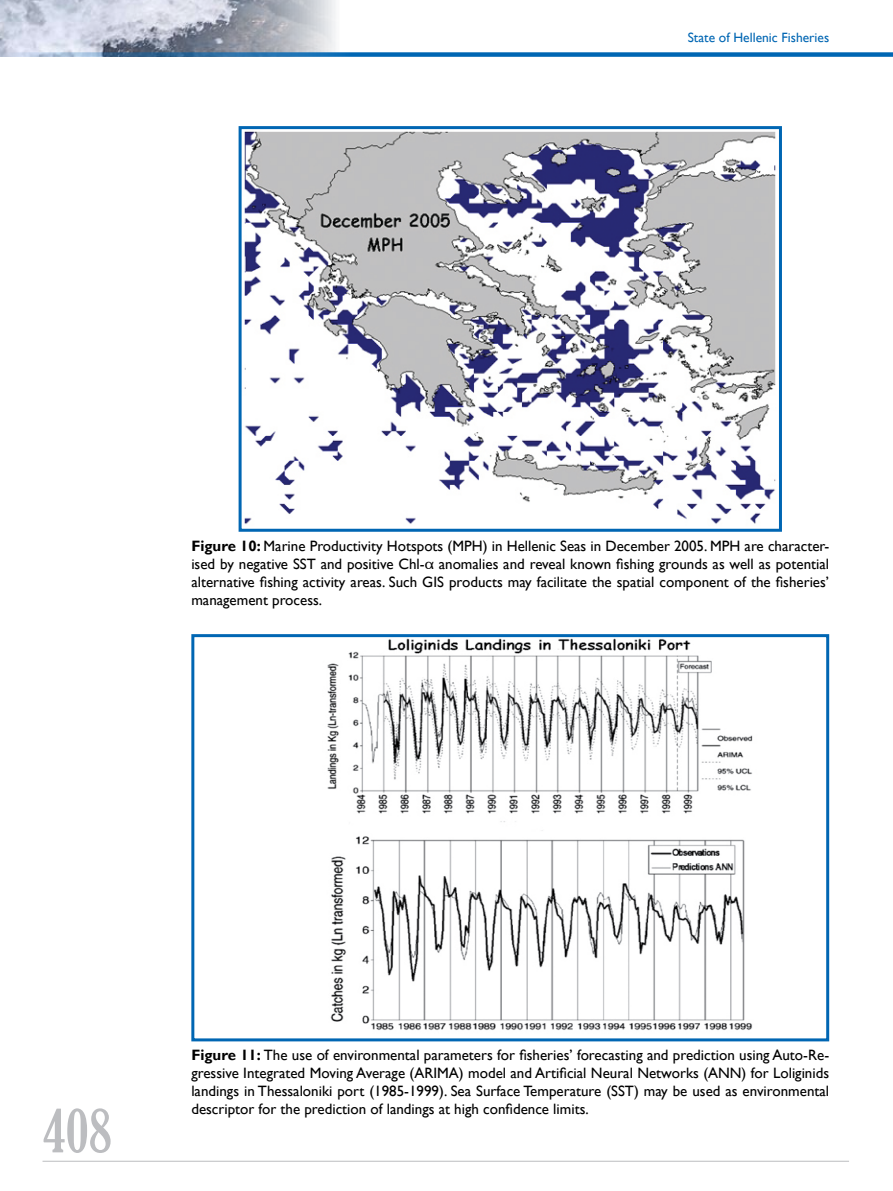
<style>
.page{position:relative;width:893px;height:1191px;background:#fff}
.page>*{position:absolute;margin:0;border:0;box-sizing:border-box;transform-origin:0 0}
.t1{font:extra-condensed 60px "Gloucester";color:#bcbdc0}
.t2{font:15px/18px "Gill Sans";color:#000;text-align:justify}
.t3{font:13.5px "Gill Sans";color:#0066b3}
.s1{font-weight:700}
.s2{font-family:"UB Optima"}
</style>
<div class="page">
<img style="left:0;top:0;width:336px;height:52px">
<hr style="left:43px;top:1160px;width:806px;height:1px;background:#bcbdc0">
<svg style="left:0;top:52px;width:892px;height:5px;background:#317cb7"></svg>
<img style="left:244px;top:131px;width:532px;height:393px">
<div style="left:239px;top:126px;width:543px;height:406px;border:3px solid #0066b3"></div>
<img style="left:327px;top:638px;width:426px;height:392px">
<div style="left:191px;top:634px;width:638px;height:407px;border:3px solid #0066b3"></div>
<p class="t3" style="left:688px;top:30px;width:143px">State of Hellenic Fisheries</p>
<p class="t2" style="left:191px;top:537px;width:639px"><span class="s1">Figure 10:</span> Marine Productivity Hotspots (MPH) in Hellenic Seas in December 2005. MPH are character&shy;ised by negative SST and positive Chl-<span class="s2">α</span> anomalies and reveal known fishing grounds as well as potential alternative fishing activity areas. Such GIS products may facilitate the spatial component of the fisheries’ management process.</p>
<h1 class="t1" style="left:43px;top:1095px;width:71px">408</h1>
<p class="t2" style="left:191px;top:1046px;width:639px"><span class="s1">Figure 11:</span> The use of environmental parameters for fisheries’ forecasting and prediction using Auto-Re&shy;gressive Integrated Moving Average (ARIMA) model and Artificial Neural Networks (ANN) for Loliginids landings in Thessaloniki port (1985-1999). Sea Surface Temperature (SST) may be used as environmental descriptor for the prediction of landings at high confidence limits.</p>
</div>
